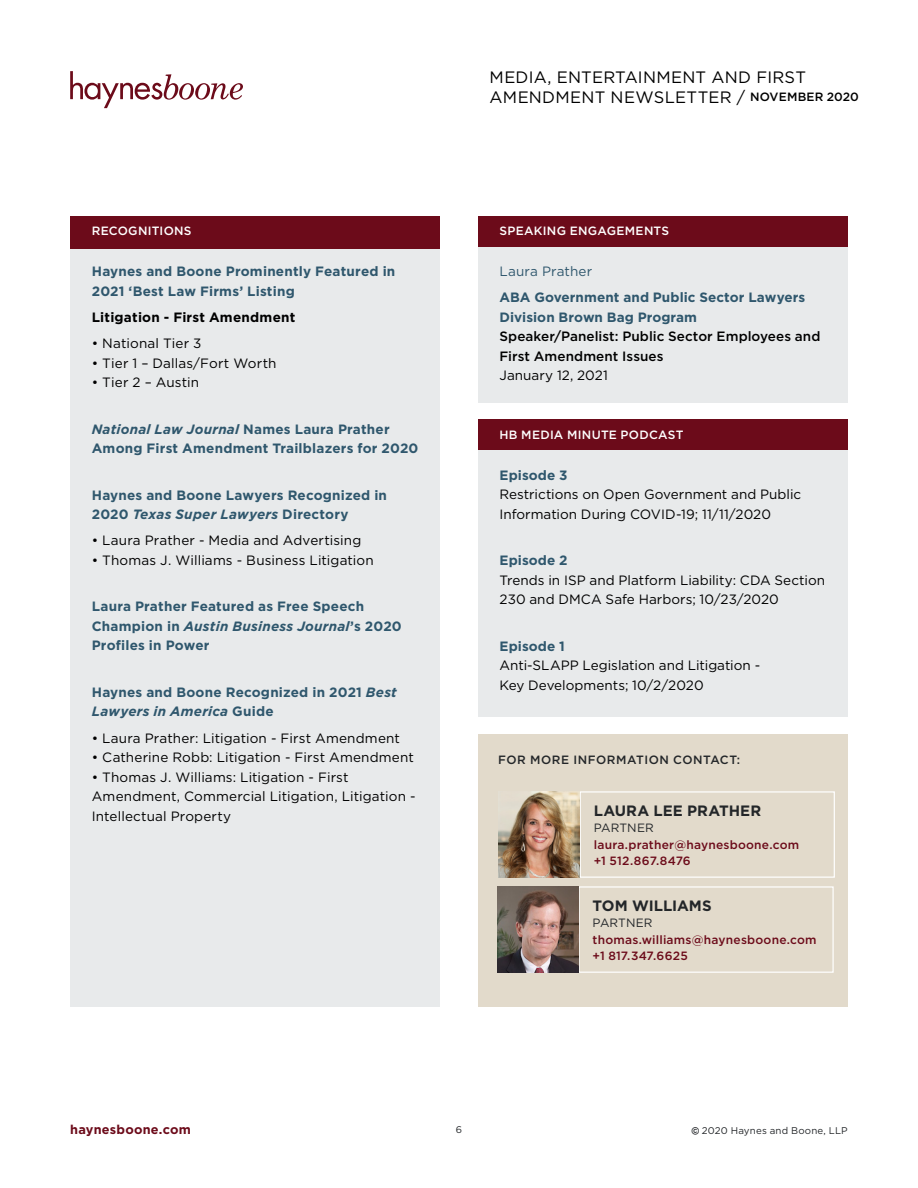
<style>
.page{position:relative;width:918px;height:1188px;background:#fff}
.page>*{position:absolute;margin:0;border:0;box-sizing:border-box;transform-origin:0 0}
.t1{font:16.5px/19.5px "Gotham";letter-spacing:.01em;color:#000}
.t2{font:700 15px "Gotham";letter-spacing:.005em;color:#232629}
.t3{font:13.5px/19.5px "Gotham";letter-spacing:.005em;color:#000}
.t4{font:700 13.5px/19.5px "Gotham";letter-spacing:.015em;color:#2f576d}
.t5{font:500 13.5px/19.5px "Gotham";letter-spacing:.005em;color:#000}
.t6{font:700 13.5px "Gotham";letter-spacing:.015em;color:#000}
.t7{font:13.5px "Gotham";letter-spacing:.01em;color:#2f576d}
.t8{font:700 12.75px "Gotham";letter-spacing:.02em;color:#6c0b1a}
.t9{font:500 12px/16.5px "Gotham";letter-spacing:.02em;color:#6c0b1a}
.t10{font:500 12px "Gotham";letter-spacing:.025em;color:#fff}
.t11{font:500 12px "Gotham";letter-spacing:.05em;color:#232629}
.t12{font:12px "Gotham";letter-spacing:.005em;color:#232629}
.t13{font:9.75px "Gotham";letter-spacing:.02em;color:#232629}
.s1{font-style:italic}
.s2{font-weight:500;font-size:12px}
.s3{font-family:"Gill Sans";font-weight:700}
</style>
<div class="page">
<svg style="left:70px;top:71px;width:173px;height:37px"></svg>
<div style="left:478px;top:735px;width:370px;height:272px;background:#e2dacb"></div>
<div style="left:580px;top:791px;width:255px;height:87px;border:1px solid #fff"></div>
<img style="left:499px;top:791px;width:81px;height:87px">
<div style="left:578px;top:886px;width:256px;height:87px;border:1px solid #fff"></div>
<img style="left:497px;top:886px;width:81px;height:87px">
<div style="left:70px;top:246px;width:370px;height:761px;background:#e8eaeb"></div>
<div style="left:70px;top:216px;width:370px;height:32px;background:#6c0b1a"></div>
<div style="left:478px;top:246px;width:370px;height:157px;background:#e8eaeb"></div>
<div style="left:478px;top:450px;width:370px;height:267px;background:#e8eaeb"></div>
<div style="left:478px;top:216px;width:370px;height:30px;background:#6c0b1a"></div>
<div style="left:478px;top:420px;width:370px;height:30px;background:#6c0b1a"></div>
<p class="t10" style="left:92px;top:223px;width:101px">RECOGNITIONS</p>
<p class="t4" style="left:92px;top:262px;width:305px">Haynes and Boone Prominently Featured in<br>2021 ‘Best Law Firms’ Listing</p>
<p class="t6" style="left:92px;top:308px;width:205px">Litigation - First Amendment</p>
<p class="t3" style="left:92px;top:333px;width:111px">• National Tier 3</p>
<p class="t3" style="left:92px;top:353px;width:186px">• Tier 1 – Dallas/Fort Worth</p>
<p class="t3" style="left:92px;top:372px;width:109px">• Tier 2 – Austin</p>
<p class="t4" style="left:92px;top:419px;width:328px"><span class="s1">National Law Journal</span> Names Laura Prather<br>Among First Amendment Trailblazers for 2020</p>
<p class="t4" style="left:92px;top:485px;width:297px">Haynes and Boone Lawyers Recognized in<br>2020 <span class="s1">Texas Super Lawyers</span> Directory</p>
<p class="t3" style="left:92px;top:531px;width:271px">• Laura Prather - Media and Advertising</p>
<p class="t3" style="left:92px;top:550px;width:284px">• Thomas J. Williams - Business Litigation</p>
<p class="t4" style="left:92px;top:597px;width:312px">Laura Prather Featured as Free Speech<br>Champion in <span class="s1">Austin Business Journal</span>’s 2020<br>Profiles in Power</p>
<p class="t4" style="left:92px;top:682px;width:307px">Haynes and Boone Recognized in 2021 <span class="s1">Best<br>Lawyers in America</span> Guide</p>
<p class="t3" style="left:92px;top:728px;width:310px">• Laura Prather: Litigation - First Amendment</p>
<p class="t3" style="left:92px;top:747px;width:324px">• Catherine Robb: Litigation - First Amendment</p>
<p class="t3" style="left:92px;top:767px;width:325px">• Thomas J. Williams: Litigation - First<br>Amendment, Commercial Litigation, Litigation -<br>Intellectual Property</p>
<p class="t1" style="left:490px;top:67px;width:371px">MEDIA, ENTERTAINMENT AND FIRST<br>AMENDMENT NEWSLETTER / <span class="s2">NOVEMBER 2020</span></p>
<p class="t10" style="left:500px;top:223px;width:171px">SPEAKING ENGAGEMENTS</p>
<p class="t7" style="left:500px;top:263px;width:94px">Laura Prather</p>
<p class="t4" style="left:500px;top:288px;width:307px">ABA Government and Public Sector Lawyers<br>Division Brown Bag Program</p>
<p class="t5" style="left:500px;top:327px;width:322px">Speaker/Panelist: Public Sector Employees and<br>First Amendment Issues</p>
<p class="t3" style="left:500px;top:366px;width:110px">January 12, 2021</p>
<p class="t10" style="left:500px;top:427px;width:186px">HB MEDIA MINUTE PODCAST</p>
<p class="t4" style="left:500px;top:465px;width:70px">Episode 3</p>
<p class="t3" style="left:500px;top:485px;width:303px">Restrictions on Open Government and Public<br>Information During COVID-19; 11/11/2020</p>
<p class="t4" style="left:500px;top:551px;width:70px">Episode 2</p>
<p class="t3" style="left:500px;top:570px;width:327px">Trends in ISP and Platform Liability: CDA Section<br>230 and DMCA Safe Harbors; 10/23/2020</p>
<p class="t4" style="left:500px;top:636px;width:67px">Episode 1</p>
<p class="t3" style="left:500px;top:656px;width:262px">Anti-SLAPP Legislation and Litigation -<br>Key Developments; 10/2/2020</p>
<p class="t11" style="left:498px;top:752px;width:244px">FOR MORE INFORMATION CONTACT:</p>
<p class="t2" style="left:594px;top:801px;width:169px">LAURA LEE PRATHER</p>
<p class="t12" style="left:594px;top:820px;width:62px">PARTNER</p>
<p class="t9" style="left:594px;top:836px;width:207px">laura.prather@haynesboone.com +1 512.867.8476</p>
<p class="t2" style="left:593px;top:896px;width:121px">TOM WILLIAMS</p>
<p class="t12" style="left:593px;top:915px;width:62px">PARTNER</p>
<p class="t9" style="left:593px;top:931px;width:226px">thomas.williams@haynesboone.com +1 817.347.6625</p>
<p class="t8" style="left:70px;top:1121px;width:122px">haynesboone.com</p>
<p class="t13" style="left:456px;top:1124px;width:8px">6</p>
<p class="t13" style="left:692px;top:1124px;width:158px"><span class="s3">©</span> 2020 Haynes and Boone, LLP</p>
</div>
